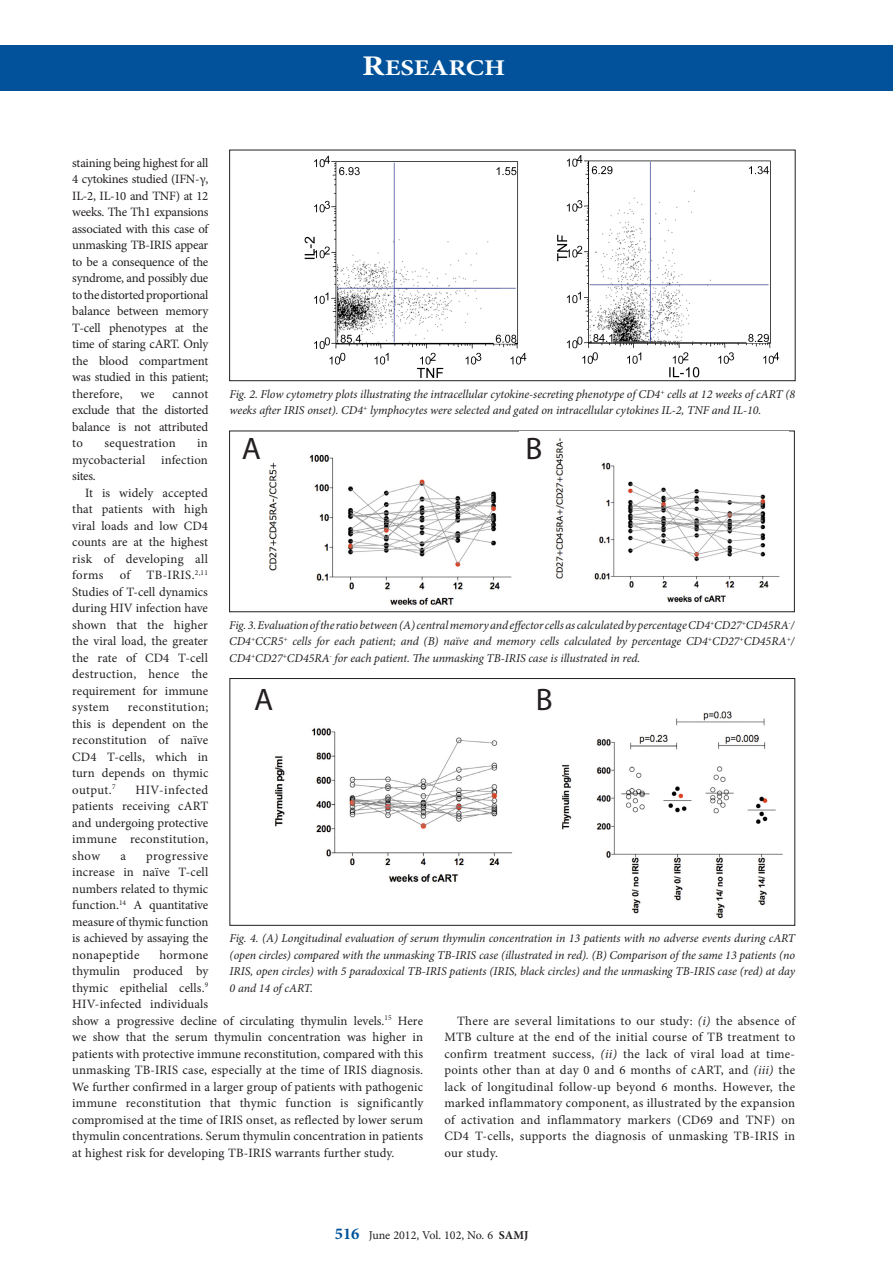
<style>
.page{position:relative;width:893px;height:1263px;background:#fff}
.page>*{position:absolute;margin:0;border:0;box-sizing:border-box;transform-origin:0 0}
.AUTHORS_NAME_TOP_CEN{font:31.2px "Myriad Pro";color:#231f20}
.t1{font:700 22.5px "Minion Pro";color:#fff;scale:1.2 1}
.BODY_TEXT_INDENT{font:12.75px/16.5px "Minion Pro";letter-spacing:.01em;color:#231f20;text-align:justify}
.CAPTIONS{font:italic 12px/16.5px "Minion Pro";letter-spacing:-.005em;color:#231f20;text-align:justify}
.t2{font:12px "Minion Pro";color:#231f20}
.s1{font-size:28.5px}
.s2{font-style:italic}
.s3{font-weight:700;font-size:16.5px;color:#01529a}
.s4{font-weight:700}
</style>
<div class="page">
<div style="left:0;top:45px;width:893px;height:45px;background:#01529a"></div>
<img style="left:304px;top:155px;width:476px;height:223px">
<div style="left:229px;top:150px;width:566px;height:231px;border:1px solid #231f20"></div>
<div style="left:229px;top:678px;width:566px;height:248px;border:1px solid #231f20"></div>
<img style="left:274px;top:728px;width:238px;height:154px">
<img style="left:561px;top:711px;width:222px;height:208px">
<div style="left:229px;top:431px;width:566px;height:181px;border:1px solid #231f20"></div>
<img style="left:269px;top:454px;width:243px;height:151px">
<img style="left:519px;top:432px;width:269px;height:171px">
<h2 class="t1" style="left:362px;top:52px;width:121px"><span class="s1">R</span>ESEARCH</h2>
<p class="BODY_TEXT_INDENT" style="left:72px;top:154px;width:138px">staining being highest for all 4 cytokines studied (IFN-γ, IL-2, IL-10 and TNF) at 12 weeks. The Th1 expansions associated with this case of unmasking TB-IRIS appear to be a consequence of the syndrome, and possibly due to the distorted proportional balance between memory T-cell phenotypes at the time of staring cART. Only the blood compartment was studied in this patient; therefore,</p>
<p class="CAPTIONS" style="left:230px;top:385px;width:567px">Fig. 2. Flow cytometry plots illustrating the intracellular cytokine-secreting phenotype of CD4<sup>+</sup> cells at 12 weeks of cART (8 weeks after IRIS onset). CD4<sup>+</sup> lymphocytes were selected and gated on intracellular cytokines IL-2, TNF and IL-10.</p>
<p class="BODY_TEXT_INDENT" style="left:72px;top:385px;width:138px;text-indent:100px">cannot exclude that the distorted balance is not attributed to</p>
<p class="BODY_TEXT_INDENT" style="left:140px;top:385px;width:16px">we</p>
<p class="AUTHORS_NAME_TOP_CEN" style="left:242px;top:429px;width:21px">A</p>
<p class="AUTHORS_NAME_TOP_CEN" style="left:526px;top:429px;width:18px">B</p>
<p class="BODY_TEXT_INDENT" style="left:104px;top:435px;width:73px">sequestration</p>
<p class="BODY_TEXT_INDENT" style="left:197px;top:435px;width:12px">in</p>
<p class="BODY_TEXT_INDENT" style="left:72px;top:451px;width:74px">mycobacterial</p>
<p class="BODY_TEXT_INDENT" style="left:161px;top:451px;width:48px">infection</p>
<p class="BODY_TEXT_INDENT" style="left:72px;top:468px;width:25px">sites.</p>
<p class="BODY_TEXT_INDENT" style="left:72px;top:484px;width:137px;text-indent:13px">It is widely accepted that patients with high viral loads and low CD4 counts are at the highest risk of developing all forms</p>
<p class="BODY_TEXT_INDENT" style="left:120px;top:567px;width:12px">of</p>
<p class="BODY_TEXT_INDENT" style="left:72px;top:567px;width:137px;text-indent:74px">TB-IRIS.<sup>2,11<br></sup>Studies of T-cell dynamics during HIV infection have shown that the higher the viral load, the greater the rate of CD4 T-cell destruction, hence the requirement for immune system</p>
<p class="CAPTIONS" style="left:229px;top:616px;width:567px">Fig. 3. Evaluation of the ratio between (A) central memory and effector cells as calculated by percentage CD4<sup>+</sup>CD27<sup>+</sup>CD45RA<sup>-</sup>/ CD4<sup>+</sup>CCR5<sup>+</sup> cells for each patient; and (B) naïve and memory cells calculated by percentage CD4<sup>+</sup>CD27<sup>+</sup>CD45RA<sup>+</sup>/ CD4<sup>+</sup>CD27<sup>+</sup>CD45RA<sup>-</sup> for each patient. The unmasking TB-IRIS case is illustrated in red.</p>
<p class="AUTHORS_NAME_TOP_CEN" style="left:254px;top:680px;width:21px">A</p>
<p class="AUTHORS_NAME_TOP_CEN" style="left:536px;top:680px;width:18px">B</p>
<p class="BODY_TEXT_INDENT" style="left:72px;top:699px;width:138px;text-indent:56px">reconstitution; this is dependent on the reconstitution of naïve CD4 T-cells, which in turn depends on thymic output.<sup>7</sup></p>
<p class="BODY_TEXT_INDENT" style="left:72px;top:781px;width:138px;text-indent:63px">HIV-infected patients receiving cART and undergoing protective immune reconstitution, show</p>
<p class="BODY_TEXT_INDENT" style="left:72px;top:847px;width:138px;text-indent:74px">progressive increase in naïve T-cell numbers related to thymic function.<sup>14</sup> A quantitative measure of thymic function is achieved by assaying the nonapeptide</p>
<p class="BODY_TEXT_INDENT" style="left:120px;top:847px;width:7px">a</p>
<p class="CAPTIONS" style="left:230px;top:930px;width:567px">Fig. 4. (A) Longitudinal evaluation of serum thymulin concentration in 13 patients with no adverse events during cART (open circles) compared with the unmasking TB-IRIS case (illustrated in red). (B) Comparison of the same 13 patients (no IRIS, open circles) with 5 paradoxical TB-IRIS patients (IRIS, black circles) and the unmasking TB-IRIS case (red) at day 0 and 14 of cART.</p>
<p class="BODY_TEXT_INDENT" style="left:72px;top:946px;width:353px;text-align:left;text-indent:87px">hormone<br>thymulin produced by<br>thymic epithelial cells.<sup>9<br></sup>HIV-infected individuals<br>show a progressive decline of circulating thymulin levels.<sup>15</sup> Here we show that the serum thymulin concentration was higher in patients with protective immune reconstitution, compared with this unmasking TB-IRIS case, especially at the time of IRIS diagnosis.<br>We further confirmed in a larger group of patients with pathogenic immune reconstitution that thymic function is significantly compromised at the time of IRIS onset, as reflected by lower serum thymulin concentrations. Serum thymulin concentration in patients at highest risk for developing TB-IRIS warrants further study.</p>
<p class="BODY_TEXT_INDENT" style="left:444px;top:1012px;width:352px;text-indent:13px">There are several limitations to our study: <span class="s2">(i)</span> the absence of MTB culture at the end of the initial course of TB treatment to confirm treatment success, <span class="s2">(ii)</span> the lack of viral load at time&shy;points other than at day 0 and 6 months of cART, and <span class="s2">(iii)</span> the lack of longitudinal follow-up beyond 6 months. However, the marked inflammatory component, as illustrated by the expansion of activation and inflammatory markers (CD69 and TNF) on CD4 T-cells, supports the diagnosis of unmasking TB-IRIS in our study.</p>
<p class="t2" style="left:335px;top:1227px;width:195px"><span class="s3">516</span> June 2012, Vol. 102, No. 6 <span class="s4">SAMJ</span></p>
</div>
